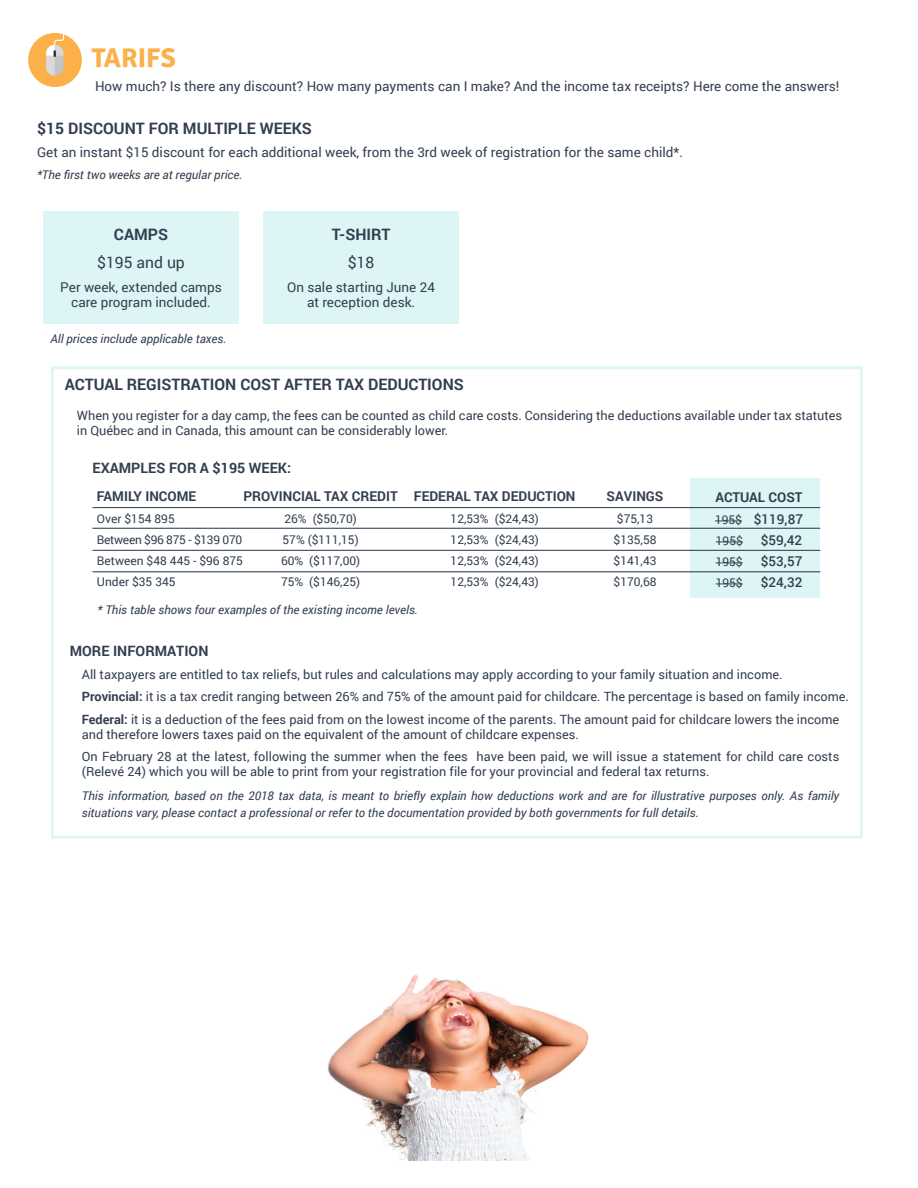
<style>
.page{position:relative;width:918px;height:1188px;background:#fff}
.page>*{position:absolute;margin:0;border:0;box-sizing:border-box;transform-origin:0 0}
.t1{font:700 27px "Signika";color:#fbb049}
.t2{font:700 15.75px "Roboto";color:#333f50}
.t3{font:15.75px "Roboto";color:#333f50}
.t4{font:700 14.25px "Roboto";color:#333f50}
.t5{font:13.5px/15px "Roboto";color:#333f50;text-align:center}
.t6{font:700 13.5px "Roboto";color:#333f50}
.t7{font:500 13.5px "Roboto";color:#333f50}
.t8{font:12.75px/22.5px "Roboto";color:#333f50}
.t9{font:italic 12px/16.5px "Roboto";color:#333f50}
.t10{font:12px/21px "Roboto";color:#333f50}
.s1{font-weight:400;font-size:12px}
.s2{font-weight:700}
</style>
<div class="page">
<img style="left:327px;top:975px;width:262px;height:186px">
<div style="left:28px;top:33px;width:54px;height:54px;background:#fbb049;border-radius:50%"></div>
<svg style="left:46px;top:32px;width:18px;height:44px"></svg>
<div style="left:690px;top:479px;width:130px;height:119px;background:#def5f6"></div>
<hr style="left:93px;top:528px;width:727px;height:1px;background:#333f50">
<hr style="left:93px;top:507px;width:727px;height:1px;background:#333f50">
<hr style="left:93px;top:550px;width:727px;height:1px;background:#333f50">
<hr style="left:93px;top:571px;width:727px;height:1px;background:#333f50">
<svg style="left:715px;top:521px;width:27px;height:1px"></svg>
<svg style="left:716px;top:542px;width:27px;height:1px"></svg>
<svg style="left:716px;top:563px;width:27px;height:1px"></svg>
<svg style="left:716px;top:584px;width:27px;height:1px"></svg>
<div style="left:43px;top:211px;width:196px;height:113px;background:#def5f6"></div>
<div style="left:263px;top:211px;width:196px;height:113px;background:#def5f6"></div>
<h1 class="t1" style="left:92px;top:42px;width:86px">TARIFS</h1>
<p class="t5" style="left:95px;top:78px;width:746px">How much? Is there any discount? How many payments can I make? And the income tax receipts? Here come the answers!</p>
<p class="t2" style="left:37px;top:118px;width:276px">$15 DISCOUNT FOR MULTIPLE WEEKS</p>
<p class="t5" style="left:37px;top:144px;width:647px">Get an instant $15 discount for each additional week, from the 3rd week of registration for the same child*.</p>
<p class="t9" style="left:37px;top:166px;width:207px">*The first two weeks are at regular price.</p>
<p class="t2" style="left:114px;top:223px;width:56px">CAMPS</p>
<p class="t3" style="left:97px;top:251px;width:89px">$195 and up</p>
<p class="t5" style="left:60px;top:279px;width:163px">Per week, extended camps care program included.</p>
<p class="t9" style="left:50px;top:330px;width:178px">All prices include applicable taxes.</p>
<p class="t2" style="left:332px;top:223px;width:60px">T-SHIRT</p>
<p class="t3" style="left:348px;top:251px;width:28px">$18</p>
<p class="t5" style="left:287px;top:279px;width:149px">On sale starting June 24 at reception desk.</p>
<p class="t2" style="left:65px;top:373px;width:400px">ACTUAL REGISTRATION COST AFTER TAX DEDUCTIONS</p>
<p class="t8" style="left:77px;top:407px;width:767px;line-height:15px">When you register for a day camp, the fees can be counted as child care costs. Considering the deductions available under tax statutes in Québec and in Canada, this amount can be considerably lower.</p>
<p class="t4" style="left:93px;top:458px;width:200px">EXAMPLES FOR A $195 WEEK:</p>
<p class="t6" style="left:97px;top:487px;width:101px">FAMILY INCOME</p>
<p class="t6" style="left:244px;top:487px;width:333px">PROVINCIAL TAX CREDIT FEDERAL TAX DEDUCTION</p>
<p class="t6" style="left:607px;top:487px;width:58px">SAVINGS</p>
<p class="t6" style="left:715px;top:487px;width:89px">ACTUAL COST</p>
<p class="t10" style="left:97px;top:508px;width:148px">Over $154 895<br>Between $96 875 - $139 070<br>Between $48 445 - $96 875<br>Under $35 345</p>
<p class="t10" style="left:281px;top:508px;width:81px">26% ($50,70)<br>57% ($111,15)<br>60% ($117,00)<br>75% ($146,25)</p>
<p class="t10" style="left:451px;top:508px;width:90px;text-align:justify">12,53% ($24,43)<br>12,53% ($24,43)<br>12,53% ($24,43)<br>12,53% ($24,43)</p>
<p class="t10" style="left:614px;top:508px;width:44px">$75,13 $135,58 $141,43 $170,68</p>
<p class="t7" style="left:715px;top:510px;width:89px"><span class="s1">195$</span> $119,87</p>
<p class="t10" style="left:716px;top:530px;width:29px">195$</p>
<p class="t7" style="left:761px;top:531px;width:43px">$59,42</p>
<p class="t10" style="left:716px;top:551px;width:29px">195$</p>
<p class="t7" style="left:761px;top:552px;width:43px">$53,57</p>
<p class="t10" style="left:716px;top:572px;width:29px">195$</p>
<p class="t7" style="left:761px;top:573px;width:43px">$24,32</p>
<p class="t9" style="left:98px;top:601px;width:322px">* This table shows four examples of the existing income levels.</p>
<p class="t4" style="left:70px;top:641px;width:140px">MORE INFORMATION</p>
<p class="t8" style="left:82px;top:662px;width:769px">All taxpayers are entitled to tax reliefs, but rules and calculations may apply according to your family situation and income.<br><span class="s2">Provincial:</span> it is a tax credit ranging between 26% and 75% of the amount paid for childcare. The percentage is based on family income.<br><span class="s2">Federal:</span> it is a deduction of the fees paid from on the lowest income of the parents. The amount paid for childcare lowers the income</p>
<p class="t8" style="left:82px;top:722px;width:759px">and therefore lowers taxes paid on the equivalent of the amount of childcare expenses.<br>On February 28 at the latest, following the summer when the fees have been paid, we will issue a statement for child care costs</p>
<p class="t8" style="left:82px;top:760px;width:629px">(Relevé 24) which you will be able to print from your registration file for your provincial and federal tax returns.</p>
<p class="t9" style="left:82px;top:787px;width:759px">This information, based on the 2018 tax data, is meant to briefly explain how deductions work and are for illustrative purposes only. As family situations vary, please contact a professional or refer to the documentation provided by both governments for full details.</p>
</div>
